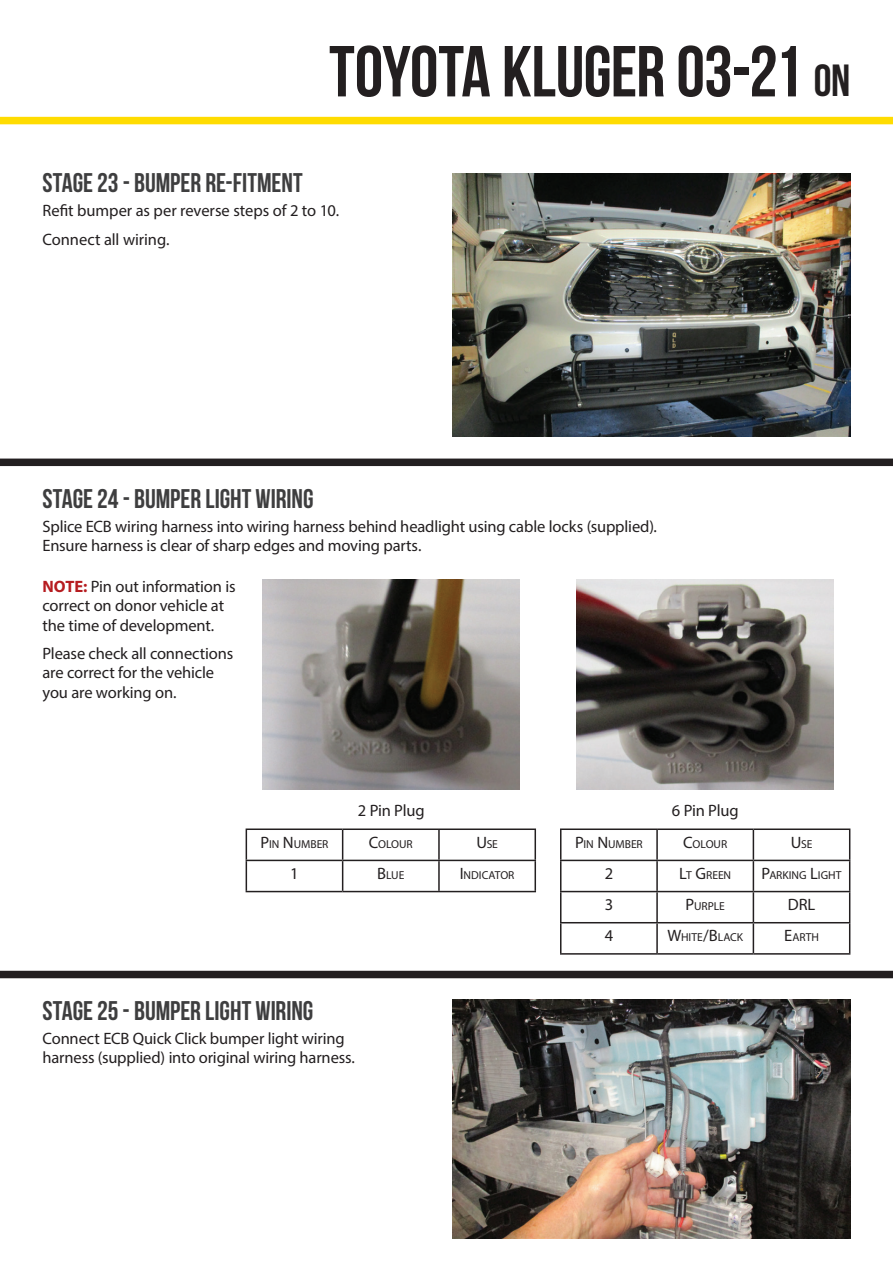
<style>
.page{position:relative;width:893px;height:1263px;background:#fff}
.page>*{position:absolute;margin:0;border:0;box-sizing:border-box;transform-origin:0 0}
.t1{font:700 72px "Bebas Neue";letter-spacing:-.01em;color:#231f20}
.t2{font:700 27px "Bebas Neue";letter-spacing:-.005em;color:#3e3e3f}
.t3{font:16.5px/19.5px "Myriad Pro";letter-spacing:-.01em;color:#231f20}
.t4{font:16.5px "Myriad Pro";color:#231f20}
.t5{font:11.55px "Myriad Pro";letter-spacing:-.005em;color:#231f20}
.s1{font-size:45px}
.s2{font-weight:700;color:#b61c20}
.s3{font-size:16.5px}
</style>
<div class="page">
<div style="left:0;top:117px;width:893px;height:7px;background:#ffdc01"></div>
<div style="left:0;top:459px;width:893px;height:7px;background:#231f20"></div>
<div style="left:0;top:971px;width:893px;height:7px;background:#231f20"></div>
<img style="left:577px;top:579px;width:257px;height:210px">
<img style="left:263px;top:579px;width:257px;height:210px">
<img style="left:453px;top:999px;width:397px;height:240px">
<img style="left:453px;top:173px;width:397px;height:263px">
<hr style="left:246px;top:828px;width:97px;height:2px;background:#231f20">
<hr style="left:246px;top:830px;width:1px;height:30px;background:#231f20">
<hr style="left:343px;top:828px;width:96px;height:2px;background:#231f20">
<hr style="left:342px;top:830px;width:1px;height:30px;background:#231f20">
<hr style="left:439px;top:828px;width:97px;height:2px;background:#231f20">
<hr style="left:438px;top:830px;width:2px;height:30px;background:#231f20">
<hr style="left:534px;top:830px;width:2px;height:30px;background:#231f20">
<hr style="left:246px;top:860px;width:97px;height:1px;background:#231f20">
<hr style="left:246px;top:861px;width:1px;height:30px;background:#231f20">
<hr style="left:343px;top:860px;width:96px;height:1px;background:#231f20">
<hr style="left:342px;top:861px;width:1px;height:30px;background:#231f20">
<hr style="left:439px;top:860px;width:97px;height:1px;background:#231f20">
<hr style="left:438px;top:861px;width:2px;height:30px;background:#231f20">
<hr style="left:534px;top:861px;width:2px;height:30px;background:#231f20">
<hr style="left:246px;top:891px;width:97px;height:1px;background:#231f20">
<hr style="left:343px;top:891px;width:96px;height:1px;background:#231f20">
<hr style="left:439px;top:891px;width:97px;height:1px;background:#231f20">
<hr style="left:560px;top:828px;width:97px;height:2px;background:#231f20">
<hr style="left:560px;top:830px;width:1px;height:30px;background:#231f20">
<hr style="left:657px;top:828px;width:96px;height:2px;background:#231f20">
<hr style="left:656px;top:830px;width:2px;height:30px;background:#231f20">
<hr style="left:753px;top:828px;width:97px;height:2px;background:#231f20">
<hr style="left:753px;top:830px;width:1px;height:30px;background:#231f20">
<hr style="left:849px;top:830px;width:1px;height:30px;background:#231f20">
<hr style="left:560px;top:860px;width:97px;height:1px;background:#231f20">
<hr style="left:560px;top:861px;width:1px;height:30px;background:#231f20">
<hr style="left:657px;top:860px;width:96px;height:1px;background:#231f20">
<hr style="left:656px;top:861px;width:2px;height:30px;background:#231f20">
<hr style="left:753px;top:860px;width:97px;height:1px;background:#231f20">
<hr style="left:753px;top:861px;width:1px;height:30px;background:#231f20">
<hr style="left:849px;top:861px;width:1px;height:30px;background:#231f20">
<hr style="left:560px;top:891px;width:97px;height:1px;background:#231f20">
<hr style="left:560px;top:892px;width:1px;height:30px;background:#231f20">
<hr style="left:657px;top:891px;width:96px;height:1px;background:#231f20">
<hr style="left:656px;top:892px;width:2px;height:30px;background:#231f20">
<hr style="left:753px;top:891px;width:97px;height:1px;background:#231f20">
<hr style="left:753px;top:892px;width:1px;height:30px;background:#231f20">
<hr style="left:849px;top:892px;width:1px;height:30px;background:#231f20">
<hr style="left:560px;top:922px;width:97px;height:1px;background:#231f20">
<hr style="left:560px;top:923px;width:1px;height:30px;background:#231f20">
<hr style="left:657px;top:922px;width:96px;height:1px;background:#231f20">
<hr style="left:656px;top:923px;width:2px;height:30px;background:#231f20">
<hr style="left:753px;top:922px;width:97px;height:1px;background:#231f20">
<hr style="left:753px;top:923px;width:1px;height:30px;background:#231f20">
<hr style="left:849px;top:923px;width:1px;height:30px;background:#231f20">
<hr style="left:560px;top:953px;width:97px;height:2px;background:#231f20">
<hr style="left:657px;top:953px;width:96px;height:2px;background:#231f20">
<hr style="left:753px;top:953px;width:97px;height:2px;background:#231f20">
<h1 class="t1" style="left:329px;top:32px;width:523px">TOYOTA KLUGER 03-21 <span class="s1">ON</span></h1>
<h2 class="t2" style="left:43px;top:168px;width:262px">STAGE 23 - BUMPER RE-FITMENT</h2>
<p class="t3" style="left:43px;top:197px;width:298px;line-height:28px">Refit bumper as per reverse steps of 2 to 10.<br>Connect all wiring.</p>
<h2 class="t2" style="left:43px;top:483px;width:272px">STAGE 24 - BUMPER LIGHT WIRING</h2>
<p class="t3" style="left:43px;top:516px;width:616px">Splice ECB wiring harness into wiring harness behind headlight using cable locks (supplied).<br>Ensure harness is clear of sharp edges and moving parts.</p>
<p class="t3" style="left:43px;top:576px;width:195px"><span class="s2">NOTE:</span> Pin out information is correct on donor vehicle at the time of development.</p>
<p class="t3" style="left:43px;top:643px;width:192px">Please check all connections are correct for the vehicle you are working on.</p>
<p class="t3" style="left:358px;top:800px;width:68px">2 Pin Plug</p>
<p class="t3" style="left:672px;top:800px;width:68px">6 Pin Plug</p>
<p class="t5" style="left:261px;top:837px;width:69px"><span class="s3">P</span>IN <span class="s3">N</span> UMBER</p>
<p class="t5" style="left:369px;top:837px;width:46px"><span class="s3">C</span>OLOUR</p>
<p class="t5" style="left:476px;top:837px;width:23px"><span class="s3">U</span>SE</p>
<p class="t4" style="left:290px;top:863px;width:10px">1</p>
<p class="t5" style="left:377px;top:868px;width:29px"><span class="s3">B</span>LUE</p>
<p class="t5" style="left:460px;top:868px;width:56px"><span class="s3">I</span> NDICATOR</p>
<p class="t5" style="left:575px;top:837px;width:69px"><span class="s3">P</span>IN <span class="s3">N</span> UMBER</p>
<p class="t5" style="left:683px;top:837px;width:46px"><span class="s3">C</span>OLOUR</p>
<p class="t5" style="left:791px;top:837px;width:23px"><span class="s3">U</span>SE</p>
<p class="t4" style="left:605px;top:863px;width:10px">2</p>
<p class="t5" style="left:679px;top:868px;width:53px"><span class="s3">L</span>T <span class="s3">G</span>REEN</p>
<p class="t5" style="left:762px;top:868px;width:81px"><span class="s3">P</span>ARKING <span class="s3">L</span>IGHT</p>
<p class="t4" style="left:605px;top:894px;width:10px">3</p>
<p class="t5" style="left:686px;top:899px;width:41px"><span class="s3">P</span>URPLE</p>
<p class="t4" style="left:788px;top:894px;width:10px">DRL</p>
<p class="t4" style="left:605px;top:925px;width:10px">4</p>
<p class="t5" style="left:667px;top:930px;width:77px"><span class="s3">W</span>HITE<span class="s3">/B</span> LACK</p>
<p class="t5" style="left:784px;top:930px;width:36px"><span class="s3">E</span>ARTH</p>
<h2 class="t2" style="left:43px;top:996px;width:272px">STAGE 25 - BUMPER LIGHT WIRING</h2>
<p class="t3" style="left:43px;top:1028px;width:314px">Connect ECB Quick Click bumper light wiring harness (supplied) into original wiring harness.</p>
</div>
